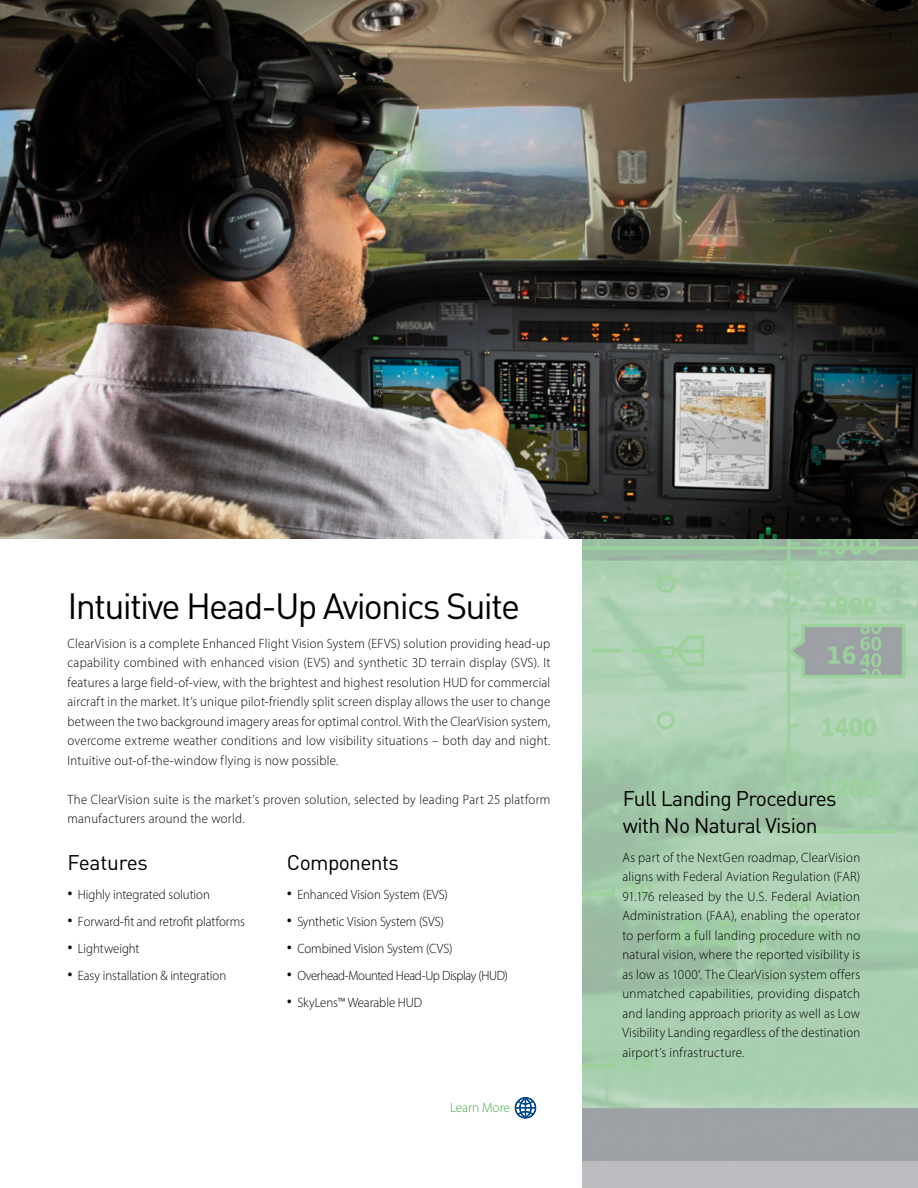
<style>
.page{position:relative;width:918px;height:1188px;background:#fff}
.page>*{position:absolute;margin:0;border:0;box-sizing:border-box;transform-origin:0 0}
.t1{font:36px "DIN Pro";letter-spacing:-.05em;color:#000}
.t2{font:21px/27px "DIN Pro";letter-spacing:-.03em;color:#000}
.t3{font:21px "DIN Pro";letter-spacing:-.01em;color:#000}
.t4{font:300 13.5px/19.5px "Myriad Pro";letter-spacing:.01em;color:#000;text-align:justify;scale:.95 1}
.t5{font:300 13.5px "Myriad Pro";letter-spacing:-.03em;color:#000;scale:.95 1}
.t6{font:300 13.5px "Myriad Pro";letter-spacing:-.01em;color:#41ad49}
.s1{font-style:italic;font-size:21px}
</style>
<div class="page">
<img style="left:583px;top:539px;width:335px;height:649px">
<img style="left:0;top:0;width:918px;height:539px">
<svg style="left:515px;top:1097px;width:21px;height:21px"></svg>
<h1 class="t1" style="left:68px;top:582px;width:454px">Intuitive Head-Up Avionics Suite</h1>
<p class="t4" style="left:68px;top:633px;width:510px">ClearVision is a complete Enhanced Flight Vision System (EFVS) solution providing head-up capability combined with enhanced vision (EVS) and synthetic 3D terrain display (SVS). It features a large field-of-view, with the brightest and highest resolution HUD for commercial aircraft in the market. It’s unique pilot-friendly split screen display allows the user to change between the two background imagery areas for optimal control. With the ClearVision system, overcome extreme weather conditions and low visibility situations – both day and night.<br>Intuitive out-of-the-window flying is now possible.</p>
<p class="t4" style="left:68px;top:789px;width:510px">The ClearVision suite is the market’s proven solution, selected by leading Part 25 platform manufacturers around the world.</p>
<h2 class="t3" style="left:68px;top:848px;width:82px">Features</h2>
<h2 class="t2" style="left:287px;top:848px;width:113px">Components</h2>
<p class="t4" style="left:287px;top:884px;width:171px"><span class="s1">•</span> Enhanced Vision System (EVS)</p>
<p class="t4" style="left:287px;top:911px;width:167px"><span class="s1">•</span> Synthetic Vision System (SVS)</p>
<p class="t4" style="left:287px;top:938px;width:176px"><span class="s1">•</span> Combined Vision System (CVS)</p>
<p class="t5" style="left:287px;top:967px;width:234px"><span class="s1">•</span> Overhead-Mounted Head-Up Display (HUD)</p>
<p class="t4" style="left:287px;top:992px;width:144px"><span class="s1">•</span> SkyLens™ Wearable HUD</p>
<p class="t4" style="left:68px;top:884px;width:151px"><span class="s1">•</span> Highly integrated solution</p>
<p class="t4" style="left:68px;top:911px;width:188px"><span class="s1">•</span> Forward-fit and retrofit platforms</p>
<p class="t4" style="left:68px;top:938px;width:77px"><span class="s1">•</span> Lightweight</p>
<p class="t4" style="left:68px;top:965px;width:169px"><span class="s1">•</span> Easy installation &amp; integration</p>
<p class="t6" style="left:450px;top:1099px;width:61px">Learn More</p>
<h2 class="t2" style="left:623px;top:784px;width:215px">Full Landing Procedures with No Natural Vision</h2>
<p class="t4" style="left:622px;top:847px;width:252px">As part of the NextGen roadmap, ClearVision aligns with Federal Aviation Regulation (FAR)<br>91.176 released by the U.S. Federal Aviation Administration (FAA), enabling the operator to perform a full landing procedure with no natural vision, where the reported visibility is as low as 1000’. The ClearVision system offers unmatched capabilities, providing dispatch and landing approach priority as well as Low Visibility Landing regardless of the destination airport’s infrastructure.</p>
</div>
